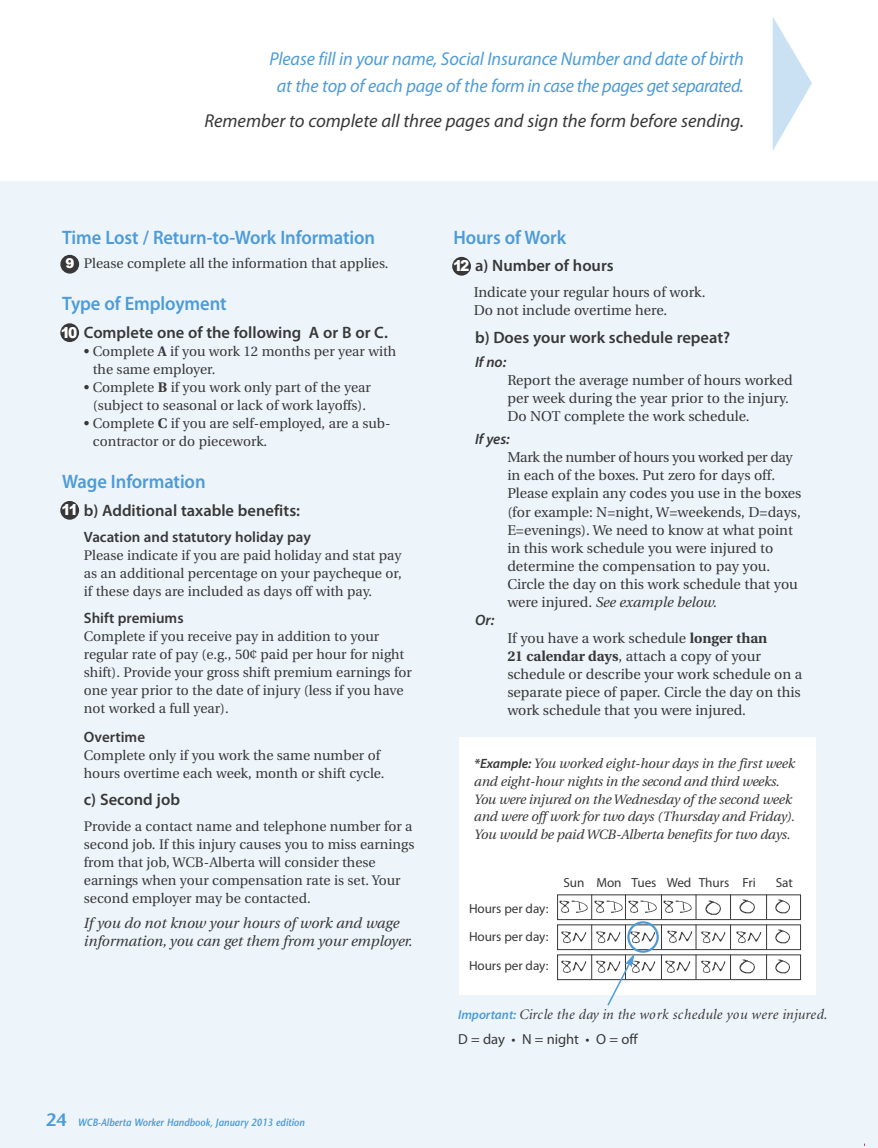
<style>
.page{position:relative;width:878px;height:1148px;background:#fff}
.page>*{position:absolute;margin:0;border:0;box-sizing:border-box;transform-origin:0 0}
.t1{font:600 19.5px "Myriad Pro";letter-spacing:-.005em;color:#4d9bd8;scale:.95 1}
.t2{font:italic 18.6px/26.7px "Myriad Pro";letter-spacing:-.005em;color:#4d9bd8;text-align:center}
.t3{font:italic 18.6px "Myriad Pro";color:#393839}
.t4{font:600 16.5px "Myriad Pro";color:#393839}
.t5{font:600 15px "Myriad Pro";color:#393839}
.t6{font:italic 600 15px "Myriad Pro";color:#393839}
.t7{font:italic 14.7px/18px "Utopia";letter-spacing:-.005em;color:#393839}
.t8{font:italic 14.55px "Minion";letter-spacing:.01em;color:#393839}
.t9{font:14.55px "Myriad Pro";letter-spacing:-.005em;color:#393839}
.t10{font:14.25px/18px "Utopia";color:#393839}
.t11{font:13.8px/18px "Utopia";color:#393839}
.t12{font:italic 13.5px/17.7px "Utopia";letter-spacing:-.01em;color:#393839}
.t13{font:900 13.5px "Arial";color:#fff}
.t14{font:13.2px/28.5px "Myriad Pro";letter-spacing:-.005em;color:#393839;text-align:justify}
.t15{font:italic 600 10.5px "Stone Sans";color:#4d9bd8;scale:.9 1}
.s1{font-family:"Arial";font-weight:900;font-size:15px;color:#fff}
.s2{font-weight:700}
.s3{font-style:normal;font-size:18px}
.s4{font-style:italic}
.s5{font-family:"Myriad Pro";font-weight:600}
.s6{font-family:"Myriad Pro";font-weight:600;font-size:12.9px;color:#4d9bd8}
</style>
<div class="page">
<div style="left:0;top:181px;width:878px;height:967px;background:#edf5fb"></div>
<div style="left:459px;top:737px;width:356px;height:257px;background:#fff"></div>
<div style="left:60px;top:255px;width:19px;height:18px;background:#393839;border-radius:50%"></div>
<div style="left:60px;top:323px;width:19px;height:19px;background:#393839;border-radius:50%"></div>
<div style="left:60px;top:501px;width:19px;height:18px;background:#393839;border-radius:50%"></div>
<svg style="left:772px;top:17px;width:40px;height:134px"></svg>
<div style="left:557px;top:894px;width:243px;height:26px;border:1px solid #393839"></div>
<div style="left:557px;top:924px;width:243px;height:26px;border:1px solid #393839"></div>
<div style="left:557px;top:954px;width:243px;height:26px;border:1px solid #393839"></div>
<svg style="left:591px;top:894px;width:1px;height:85px"></svg>
<svg style="left:695px;top:894px;width:1px;height:85px"></svg>
<svg style="left:730px;top:894px;width:1px;height:85px"></svg>
<svg style="left:766px;top:894px;width:1px;height:85px"></svg>
<img style="left:557px;top:928px;width:30px;height:19px">
<img style="left:592px;top:928px;width:14px;height:19px">
<img style="left:701px;top:931px;width:25px;height:13px">
<img style="left:736px;top:931px;width:26px;height:13px">
<img style="left:775px;top:959px;width:15px;height:15px">
<img style="left:557px;top:957px;width:30px;height:20px">
<img style="left:592px;top:957px;width:14px;height:20px">
<img style="left:665px;top:960px;width:26px;height:13px">
<img style="left:667px;top:930px;width:26px;height:13px">
<img style="left:701px;top:960px;width:25px;height:13px">
<img style="left:739px;top:959px;width:16px;height:15px">
<img style="left:558px;top:897px;width:30px;height:20px">
<img style="left:594px;top:900px;width:11px;height:13px">
<img style="left:663px;top:900px;width:29px;height:13px">
<img style="left:705px;top:900px;width:16px;height:15px">
<img style="left:739px;top:899px;width:16px;height:15px">
<img style="left:775px;top:899px;width:15px;height:15px">
<img style="left:775px;top:929px;width:15px;height:15px">
<svg style="left:606px;top:894px;width:56px;height:112px"></svg>
<div style="left:452px;top:257px;width:19px;height:19px;background:#393839;border-radius:50%"></div>
<h2 class="t2" style="left:269px;top:47px;width:476px">Please fill in your name, Social Insurance Number and date of birth at the top of each page of the form in case the pages get separated.</h2>
<h2 class="t3" style="left:204px;top:114px;width:541px">Remember to complete all three pages and sign the form before sending.</h2>
<h1 class="t1" style="left:62px;top:230px;width:331px">Time Lost / Return-to-Work Information</h1>
<p class="t11" style="left:84px;top:256px;width:306px">Please complete all the information that applies.</p>
<h1 class="t1" style="left:62px;top:296px;width:174px">Type of Employment</h1>
<p class="t4" style="left:61px;top:326px;width:328px"><span class="s1">10</span> Complete one of the following A or B or C.</p>
<p class="t11" style="left:93px;top:343px;width:305px;text-indent:-9px">• Complete <span class="s2">A</span> if you work 12 months per year with the same employer.</p>
<p class="t11" style="left:84px;top:379px;width:288px;text-align:center">• Complete <span class="s2">B</span> if you work only part of the year (subject to seasonal or lack of work layoffs).</p>
<p class="t11" style="left:93px;top:415px;width:299px;text-indent:-9px">• Complete <span class="s2">C</span> if you are self-employed, are a sub&shy;contractor or do piecework.</p>
<h1 class="t1" style="left:62px;top:474px;width:152px">Wage Information</h1>
<p class="t4" style="left:61px;top:504px;width:240px"><span class="s1">11</span> b) Additional taxable benefits:</p>
<p class="t5" style="left:84px;top:531px;width:228px">Vacation and statutory holiday pay</p>
<p class="t11" style="left:84px;top:547px;width:319px;text-align:justify">Please indicate if you are paid holiday and stat pay as an additional percentage on your paycheque or, if these days are included as days off with pay.</p>
<p class="t5" style="left:84px;top:612px;width:101px">Shift premiums</p>
<p class="t11" style="left:84px;top:628px;width:329px">Complete if you receive pay in addition to your regular rate of pay (e.g., 50¢ paid per hour for night shift). Provide your gross shift premium earnings for one year prior to the date of injury (less if you have not worked a full year).</p>
<p class="t5" style="left:84px;top:731px;width:63px">Overtime</p>
<p class="t11" style="left:84px;top:747px;width:302px">Complete only if you work the same number of hours overtime each week, month or shift cycle.</p>
<p class="t4" style="left:84px;top:793px;width:98px">c) Second job</p>
<p class="t11" style="left:84px;top:818px;width:332px">Provide a contact name and telephone number for a second job. If this injury causes you to miss earnings from that job, WCB-Alberta will consider these earnings when your compensation rate is set. Your second employer may be contacted.</p>
<p class="t7" style="left:84px;top:915px;width:330px">If you do not know your hours of work and wage information, you can get them from your employer.</p>
<p class="t13" style="left:65px;top:253px;width:11px">9</p>
<p class="t15" style="left:46px;top:1117px;width:289px"><span class="s3">24</span> WCB-Alberta Worker Handbook, January 2013 edition</p>
<h1 class="t1" style="left:453px;top:230px;width:120px">Hours of Work</h1>
<p class="t4" style="left:453px;top:260px;width:162px"><span class="s1">12</span> a) Number of hours</p>
<p class="t10" style="left:473px;top:284px;width:233px">Indicate your regular hours of work.<br>Do not include overtime here.</p>
<p class="t4" style="left:475px;top:331px;width:257px">b) Does your work schedule repeat?</p>
<p class="t6" style="left:475px;top:356px;width:33px">If no:</p>
<p class="t10" style="left:507px;top:372px;width:287px">Report the average number of hours worked per week during the year prior to the injury.<br>Do NOT complete the work schedule.</p>
<p class="t6" style="left:475px;top:434px;width:36px">If yes:</p>
<p class="t10" style="left:507px;top:450px;width:296px">Mark the number of hours you worked per day in each of the boxes. Put zero for days off.<br>Please explain any codes you use in the boxes (for example: N=night, W=weekends, D=days, E=evenings). We need to know at what point in this work schedule you were injured to determine the compensation to pay you.<br>Circle the day on this work schedule that you were injured. <span class="s4">See example below.</span></p>
<p class="t6" style="left:475px;top:614px;width:21px">Or:</p>
<p class="t10" style="left:507px;top:630px;width:296px">If you have a work schedule <span class="s2">longer than<br>21 calendar days</span>, attach a copy of your schedule or describe your work schedule on a separate piece of paper. Circle the day on this work schedule that you were injured.</p>
<p class="t12" style="left:474px;top:756px;width:322px"><span class="s5">*Example:</span> You worked eight-hour days in the first week and eight-hour nights in the second and third weeks.<br>You were injured on the Wednesday of the second week and were off work for two days (Thursday and Friday).<br>You would be paid WCB-Alberta benefits for two days.</p>
<p class="t14" style="left:563px;top:869px;width:194px">Sun Mon Tues Wed Thurs Fri</p>
<p class="t14" style="left:775px;top:869px;width:19px">Sat</p>
<p class="t14" style="left:469px;top:895px;width:81px">Hours per day:<br>Hours per day:<br>Hours per day:</p>
<p class="t8" style="left:458px;top:1008px;width:371px"><span class="s6">Important:</span> Circle the day in the work schedule you were injured.</p>
<p class="t9" style="left:458px;top:1033px;width:181px">D = day • N = night • O = off</p>
</div>
